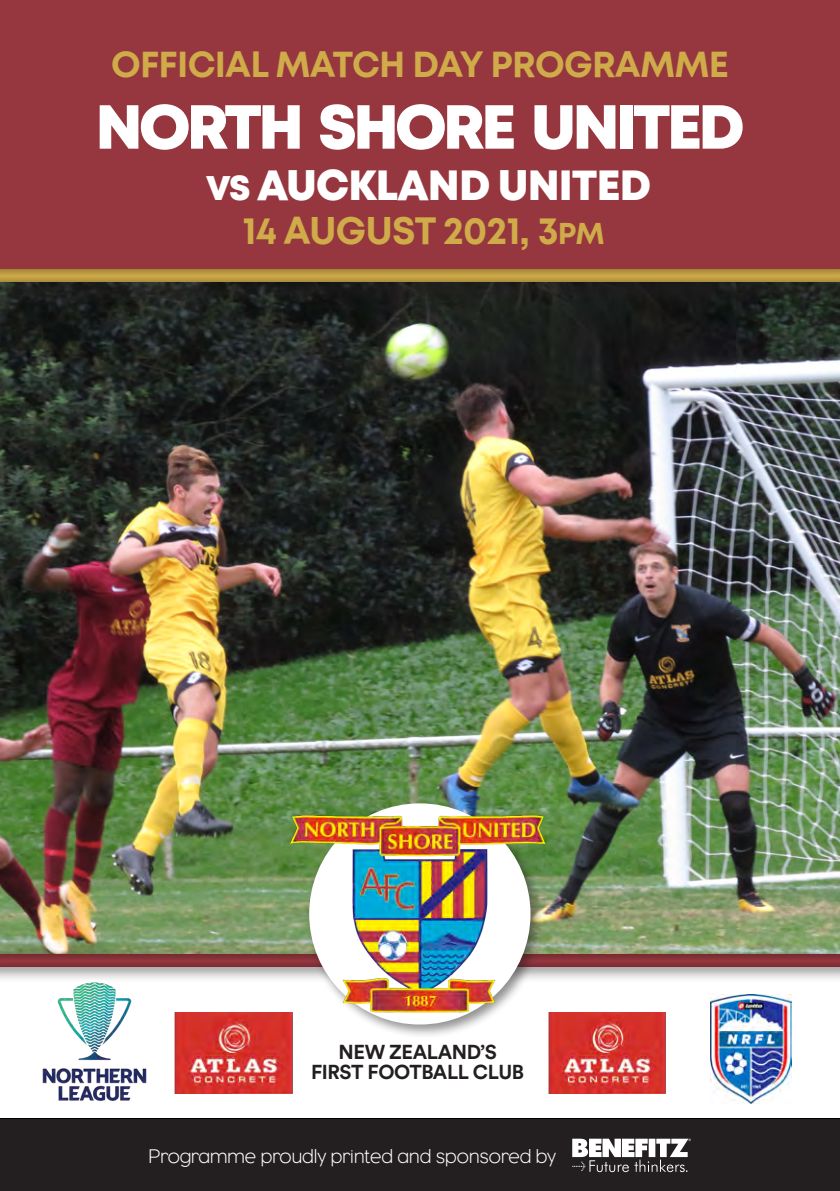
<style>
.page{position:relative;width:840px;height:1191px;background:#fff}
.page>*{position:absolute;margin:0;border:0;box-sizing:border-box;transform-origin:0 0}
.t1{font:800 62px "Mont";letter-spacing:-.06em;color:#fff}
.t2{font:800 42px "Mont";letter-spacing:-.02em;color:#fff}
.t3{font:700 38px "Mont";letter-spacing:-.02em;color:#cfab49}
.t4{font:700 36px "Mont";letter-spacing:-.02em;color:#cfab49}
.t5{font:300 20.2px "Eagle";color:#fff}
.t6{font:700 20px/20px "Circular Std";letter-spacing:-.02em;color:#231f20;text-align:center}
.s1{font-size:34px}
.s2{font-size:30px}
</style>
<div class="page">
<img style="left:0;top:307px;width:839px;height:642px">
<img style="left:42px;top:983px;width:105px;height:118px">
<img style="left:548px;top:1012px;width:118px;height:81px">
<img style="left:174px;top:1012px;width:119px;height:81px">
<img style="left:710px;top:994px;width:81px;height:109px">
<div style="left:0;top:0;width:839px;height:273px;background:#96373f"></div>
<div style="left:0;top:949px;width:839px;height:34px;background:#231f20;opacity:.45"></div>
<div style="left:0;top:954px;width:839px;height:16px;background:#231f20;opacity:.5"></div>
<div style="left:304px;top:798px;width:241px;height:241px;background:#231f20;opacity:.5"></div>
<img style="left:290px;top:812px;width:257px;height:212px">
<div style="left:0;top:272px;width:839px;height:35px;background:#231f20;opacity:.5"></div>
<div style="left:0;top:269px;width:839px;height:16px;background:#231f20;opacity:.5"></div>
<div style="left:0;top:1119px;width:839px;height:72px;background:#231f20"></div>
<svg style="left:572px;top:1138px;width:118px;height:34px"></svg>
<p class="t4" style="left:111px;top:47px;width:619px">OFFICIAL MATCH DAY PROGRAMME</p>
<p class="t1" style="left:95px;top:97px;width:650px">NORTH SHORE UNITED</p>
<p class="t2" style="left:206px;top:165px;width:446px"><span class="s1">VS</span> AUCKLAND UNITED</p>
<p class="t3" style="left:243px;top:212px;width:363px">14 AUGUST 2021, 3<span class="s2">PM</span></p>
<p class="t6" style="left:311px;top:1041px;width:214px">NEW ZEALAND’S<br>FIRST FOOTBALL CLUB</p>
<p class="t5" style="left:148px;top:1144px;width:409px">Programme proudly printed and sponsored by</p>
</div>
